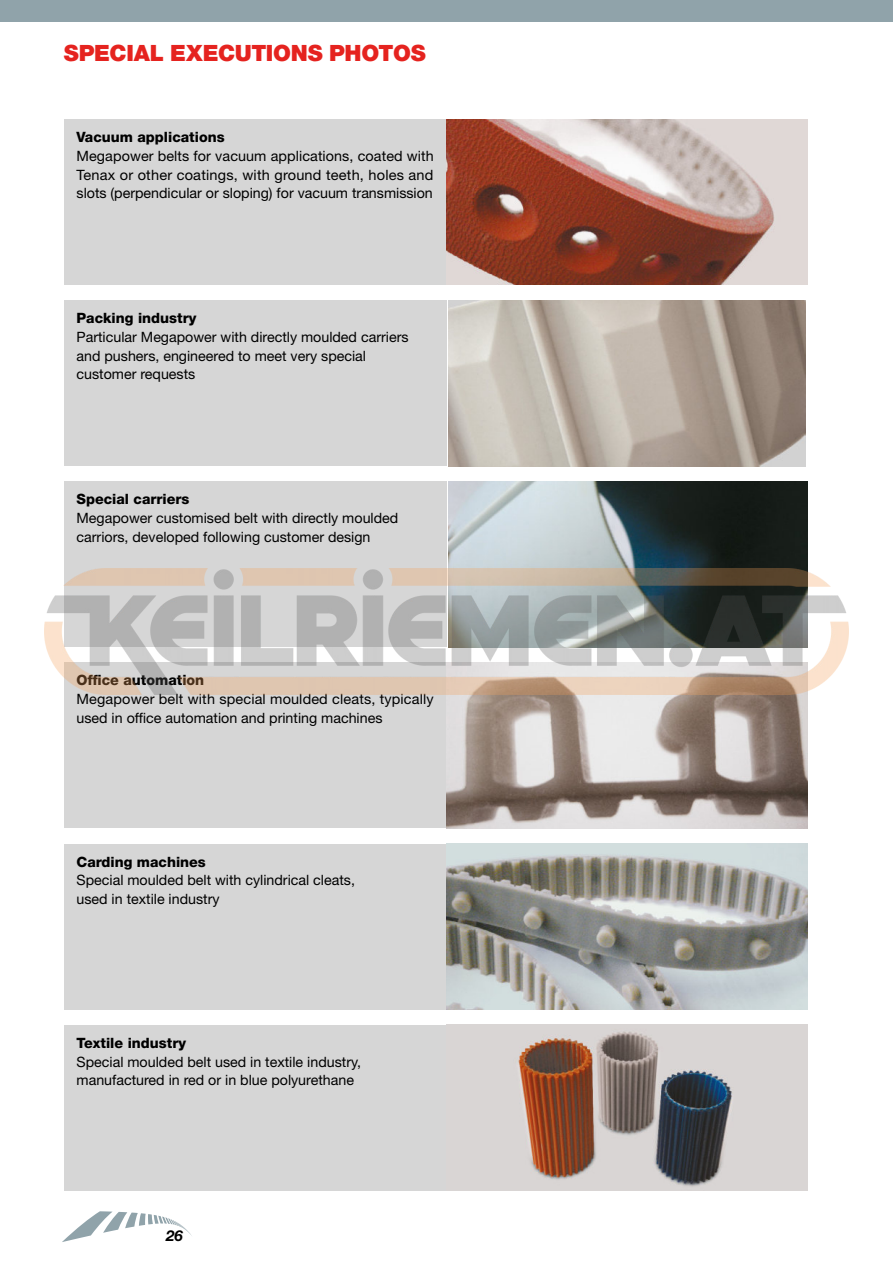
<style>
.page{position:relative;width:893px;height:1263px;background:#fff}
.page>*{position:absolute;margin:0;border:0;box-sizing:border-box;transform-origin:0 0}
.t1{font:900 22.5px "Helvetica Neue LT Std";letter-spacing:-.01em;color:#e5231f}
.t2{font:italic 700 15px "Helvetica Neue LT Std";color:#000}
.t3{font:14.25px/18.8px "Helvetica Neue LT Std";color:#000}
.t4{font:800 14.25px "Helvetica Neue LT Std";color:#000}
</style>
<div class="page">
<svg style="left:62px;top:1211px;width:130px;height:31px"></svg>
<div style="left:0;top:0;width:893px;height:21px;background:#90a3aa"></div>
<div style="left:64px;top:119px;width:382px;height:166px;background:#d6d6d6"></div>
<img style="left:446px;top:119px;width:362px;height:166px">
<div style="left:64px;top:662px;width:382px;height:166px;background:#d6d6d6"></div>
<img style="left:446px;top:695px;width:362px;height:133px">
<div style="left:64px;top:300px;width:382px;height:166px;background:#d6d6d6"></div>
<img style="left:449px;top:300px;width:357px;height:166px">
<div style="left:64px;top:844px;width:382px;height:165px;background:#d6d6d6"></div>
<img style="left:446px;top:844px;width:362px;height:165px">
<div style="left:64px;top:481px;width:382px;height:166px;background:#d6d6d6"></div>
<img style="left:449px;top:481px;width:359px;height:87px">
<div style="left:64px;top:1025px;width:382px;height:166px;background:#d6d6d6"></div>
<img style="left:446px;top:1025px;width:362px;height:166px">
<img style="left:45px;top:568px;width:803px;height:127px">
<h1 class="t1" style="left:64px;top:39px;width:363px">SPECIAL EXECUTIONS PHOTOS</h1>
<p class="t4" style="left:77px;top:128px;width:150px">Vacuum applications</p>
<p class="t3" style="left:77px;top:146px;width:359px;text-align:justify">Megapower belts for vacuum applications, coated with Tenax or other coatings, with ground teeth, holes and slots (perpendicular or sloping) for vacuum transmission</p>
<p class="t4" style="left:77px;top:310px;width:121px">Packing industry</p>
<p class="t3" style="left:77px;top:327px;width:333px">Particular Megapower with directly moulded carriers and pushers, engineered to meet very special customer requests</p>
<p class="t4" style="left:77px;top:491px;width:114px">Special carriers</p>
<p class="t3" style="left:77px;top:508px;width:323px">Megapower customised belt with directly moulded carriors, developed following customer design</p>
<p class="t4" style="left:77px;top:672px;width:129px">Office automation</p>
<p class="t3" style="left:77px;top:690px;width:359px">Megapower belt with special moulded cleats, typically used in office automation and printing machines</p>
<p class="t4" style="left:77px;top:853px;width:131px">Carding machines</p>
<p class="t3" style="left:77px;top:871px;width:280px">Special moulded belt with cylindrical cleats, used in textile industry</p>
<p class="t4" style="left:77px;top:1034px;width:111px">Textile industry</p>
<p class="t3" style="left:77px;top:1052px;width:286px">Special moulded belt used in textile industry, manufactured in red or in blue polyurethane</p>
<p class="t2" style="left:166px;top:1226px;width:18px">26</p>
</div>
